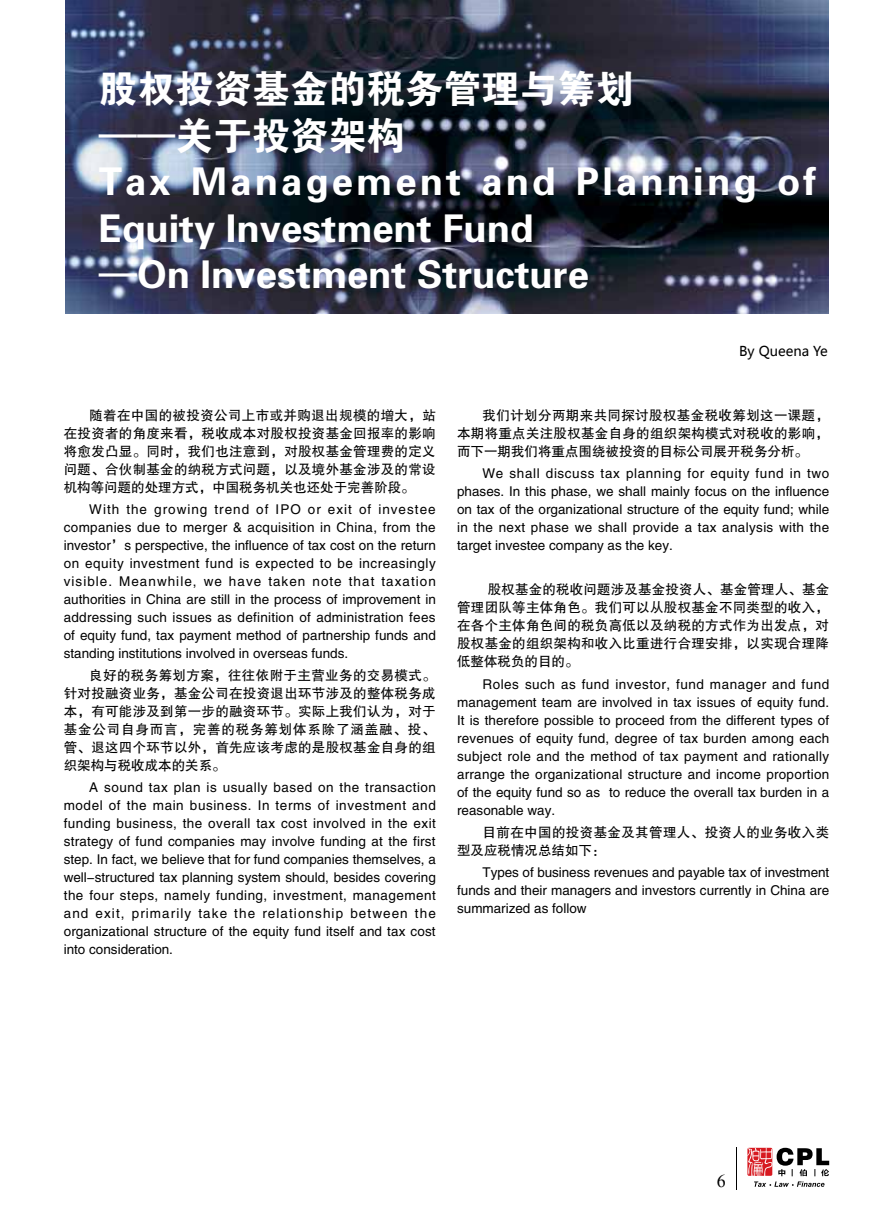
<style>
.page{position:relative;width:893px;height:1212px;background:#fff}
.page>*{position:absolute;margin:0;border:0;box-sizing:border-box;transform-origin:0 0}
.t1{font:38.25px/46.5px "FZDHTJW GB1 0";color:#fff}
.t2{font:18px "Times New Roman";color:#000}
.t3{font:13.5px/18px "FZHTJW GB1 0";color:#000;text-align:justify}
.t4{font:13.5px/18px "FZHTJW GB1 0";letter-spacing:.03em;color:#000}
.t5{font:13.5px "Microsoft Ya Hei";color:#000}
</style>
<div class="page">
<img style="left:66px;top:0;width:762px;height:313px">
<svg style="left:747px;top:1147px;width:82px;height:40px"></svg>
<hr style="left:736px;top:1147px;width:1px;height:43px;background:#000">
<h1 class="t1" style="left:99px;top:67px;width:719px">股权投资基金的税务管理与筹划<br>——关于投资架构<br>Tax Management and Planning of<br>Equity Investment Fund<br>—On Investment Structure</h1>
<p class="t3" style="left:64px;top:406px;width:374px;text-indent:26px">随着在中国的被投资公司上市或并购退出规模的增大，站在投资者的角度来看，税收成本对股权投资基金回报率的影响将愈发凸显。同时，我们也注意到，对股权基金管理费的定义问题、合伙制基金的纳税方式问题，以及境外基金涉及的常设机构等问题的处理方式，中国税务机关也还处于完善阶段。</p>
<p class="t3" style="left:64px;top:501px;width:374px;text-indent:26px">With the growing trend of IPO or exit of investee companies due to merger &amp; acquisition in China, from the investor’s perspective, the influence of tax cost on the return on equity investment fund is expected to be increasingly visible. Meanwhile, we have taken note that taxation authorities in China are still in the process of improvement in addressing such issues as definition of administration fees of equity fund, tax payment method of partnership funds and standing institutions involved in overseas funds.</p>
<p class="t3" style="left:64px;top:667px;width:374px;text-indent:26px">良好的税务筹划方案，往往依附于主营业务的交易模式。针对投融资业务，基金公司在投资退出环节涉及的整体税务成本，有可能涉及到第一步的融资环节。实际上我们认为，对于基金公司自身而言，完善的税务筹划体系除了涵盖融、投、管、退这四个环节以外，首先应该考虑的是股权基金自身的组织架构与税收成本的关系。</p>
<p class="t3" style="left:64px;top:779px;width:374px;text-indent:26px">A sound tax plan is usually based on the transaction model of the main business. In terms of investment and funding business, the overall tax cost involved in the exit strategy of fund companies may involve funding at the first step. In fact, we believe that for fund companies themselves, a well-structured tax planning system should, besides covering the four steps, namely funding, investment, management and exit, primarily take the relationship between the organizational structure of the equity fund itself and tax cost into consideration.</p>
<p class="t5" style="left:739px;top:342px;width:90px">By Queena Ye</p>
<p class="t3" style="left:457px;top:406px;width:374px;text-indent:26px">我们计划分两期来共同探讨股权基金税收筹划这一课题，本期将重点关注股权基金自身的组织架构模式对税收的影响，而下一期我们将重点围绕被投资的目标公司展开税务分析。</p>
<p class="t3" style="left:457px;top:464px;width:374px;text-indent:26px">We shall discuss tax planning for equity fund in two phases. In this phase, we shall mainly focus on the influence on tax of the organizational structure of the equity fund; while in the next phase we shall provide a tax analysis with the target investee company as the key.</p>
<p class="t3" style="left:457px;top:581px;width:374px;text-indent:31px">股权基金的税收问题涉及基金投资人、基金管理人、基金管理团队等主体角色。我们可以从股权基金不同类型的收入，在各个主体角色间的税负高低以及纳税的方式作为出发点，对股权基金的组织架构和收入比重进行合理安排，以实现合理降低整体税负的目的。</p>
<p class="t3" style="left:457px;top:675px;width:374px;text-indent:26px">Roles such as fund investor, fund manager and fund management team are involved in tax issues of equity fund.<br>It is therefore possible to proceed from the different types of revenues of equity fund, degree of tax burden among each subject role and the method of tax payment and rationally arrange the organizational structure and income proportion of the equity fund so as to reduce the overall tax burden in a reasonable way.</p>
<p class="t4" style="left:457px;top:823px;width:374px;text-indent:26px">目前在中国的投资基金及其管理人、投资人的业务收入类型及应税情况总结如下：</p>
<p class="t3" style="left:457px;top:864px;width:374px;text-indent:26px">Types of business revenues and payable tax of investment funds and their managers and investors currently in China are summarized as follow</p>
<h2 class="t2" style="left:717px;top:1169px;width:10px">6</h2>
</div>
